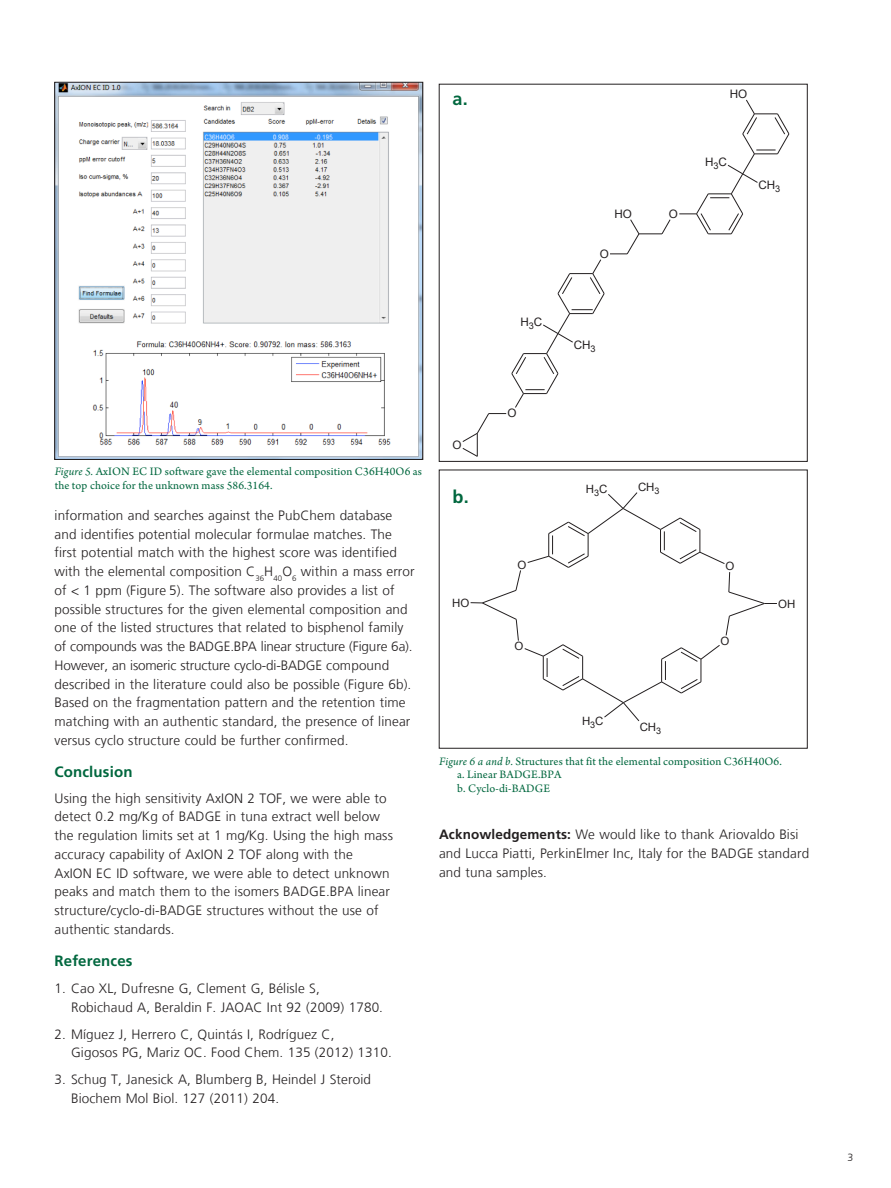
<style>
.page{position:relative;width:891px;height:1188px;background:#fff}
.page>*{position:absolute;margin:0;border:0;box-sizing:border-box;transform-origin:0 0}
.Paragraph_Head{font:700 18px "Frutiger LT Com";color:#00673e}
.Paragraph_Head-2{font:700 15px "Frutiger LT Com";letter-spacing:.01em;color:#00673e}
.Paragraph_Head-3{font:300 13.5px/18.8px "Frutiger LT Com";letter-spacing:.01em;color:#231f20}
.Photo_Captions_black{font:12px/13.5px "Arno Pro";letter-spacing:.01em;color:#00673e}
.t1{font:11.7px "Arial";letter-spacing:-.005em;color:#231f20}
.t2{font:11.4px "Arial";letter-spacing:-.005em;color:#231f20}
.t3{font:300 10.5px "Frutiger LT Com";color:#231f20}
.s1{font-style:italic}
.s2{font-weight:700}
</style>
<div class="page">
<img style="left:57px;top:84px;width:364px;height:374px">
<div style="left:55px;top:82px;width:368px;height:378px;border:1px solid #231f20"></div>
<svg style="left:471px;top:492px;width:306px;height:230px"></svg>
<svg style="left:462px;top:219px;width:209px;height:238px"></svg>
<svg style="left:679px;top:99px;width:111px;height:136px"></svg>
<p class="Paragraph_Head" style="left:453px;top:88px;width:17px">a.</p>
<p class="t1" style="left:614px;top:206px;width:19px">HO</p>
<p class="t1" style="left:669px;top:206px;width:11px">O</p>
<p class="t1" style="left:600px;top:246px;width:11px">O</p>
<p class="t1" style="left:730px;top:86px;width:19px">HO</p>
<p class="t1" style="left:705px;top:155px;width:23px">H<sub>3</sub>C</p>
<p class="t1" style="left:759px;top:178px;width:23px">CH<sub>3</sub></p>
<p class="t1" style="left:520px;top:314px;width:23px">H<sub>3</sub>C</p>
<p class="t1" style="left:574px;top:337px;width:23px">CH<sub>3</sub></p>
<p class="Photo_Captions_black" style="left:55px;top:466px;width:369px"><span class="s1">Figure 5.</span> AxION EC ID software gave the elemental composition C36H40O6 as the top choice for the unknown mass 586.3164.</p>
<p class="Paragraph_Head-3" style="left:55px;top:506px;width:362px">information and searches against the PubChem database and identifies potential molecular formulae matches. The first potential match with the highest score was identified with the elemental composition C<sub>36</sub>H<sub>40</sub>O<sub>6</sub> within a mass error of &lt; 1 ppm (Figure 5). The software also provides a list of possible structures for the given elemental composition and one of the listed structures that related to bisphenol family of compounds was the BADGE.BPA linear structure (Figure 6a).<br>However, an isomeric structure cyclo-di-BADGE compound described in the literature could also be possible (Figure 6b).<br>Based on the fragmentation pattern and the retention time matching with an authentic standard, the presence of linear versus cyclo structure could be further confirmed.</p>
<p class="Paragraph_Head-2" style="left:55px;top:763px;width:79px">Conclusion</p>
<p class="Paragraph_Head-3" style="left:55px;top:789px;width:340px">Using the high sensitivity AxION 2 TOF, we were able to detect 0.2 mg/Kg of BADGE in tuna extract well below the regulation limits set at 1 mg/Kg. Using the high mass accuracy capability of AxION 2 TOF along with the AxION EC ID software, we were able to detect unknown peaks and match them to the isomers BADGE.BPA linear structure/cyclo-di-BADGE structures without the use of authentic standards.</p>
<p class="Paragraph_Head-2" style="left:55px;top:952px;width:80px">References</p>
<p class="Paragraph_Head-3" style="left:71px;top:979px;width:314px;text-indent:-16px">1. Cao XL, Dufresne G, Clement G, Bélisle S,<br>Robichaud A, Beraldin F. JAOAC Int 92 (2009) 1780.</p>
<p class="Paragraph_Head-3" style="left:71px;top:1025px;width:322px;text-indent:-16px">2. Míguez J, Herrero C, Quintás I, Rodríguez C,<br>Gigosos PG, Mariz OC. Food Chem. 135 (2012) 1310.</p>
<p class="Paragraph_Head-3" style="left:71px;top:1070px;width:301px;text-indent:-16px">3. Schug T, Janesick A, Blumberg B, Heindel J Steroid<br>Biochem Mol Biol. 127 (2011) 204.</p>
<p class="t1" style="left:453px;top:437px;width:11px">O</p>
<p class="Paragraph_Head" style="left:453px;top:486px;width:18px">b.</p>
<p class="t2" style="left:452px;top:595px;width:19px">HO</p>
<p class="t1" style="left:507px;top:406px;width:11px">O</p>
<p class="t2" style="left:518px;top:557px;width:10px">O</p>
<p class="t2" style="left:515px;top:639px;width:10px">O</p>
<p class="t2" style="left:586px;top:482px;width:23px">H<sub>3</sub>C</p>
<p class="t2" style="left:638px;top:479px;width:23px">CH<sub>3</sub></p>
<p class="t2" style="left:582px;top:714px;width:23px">H<sub>3</sub>C</p>
<p class="t2" style="left:640px;top:719px;width:23px">CH<sub>3</sub></p>
<p class="t2" style="left:726px;top:559px;width:10px">O</p>
<p class="t2" style="left:721px;top:634px;width:10px">O</p>
<p class="t2" style="left:778px;top:596px;width:19px">OH</p>
<p class="Photo_Captions_black" style="left:439px;top:755px;width:344px"><span class="s1">Figure 6 a and b.</span> Structures that fit the elemental composition C36H40O6.</p>
<p class="Photo_Captions_black" style="left:457px;top:768px;width:106px">a. Linear BADGE.BPA</p>
<p class="Photo_Captions_black" style="left:457px;top:782px;width:94px">b. Cyclo-di-BADGE</p>
<p class="Paragraph_Head-3" style="left:439px;top:825px;width:372px"><span class="s2">Acknowledgements:</span> We would like to thank Ariovaldo Bisi and Lucca Piatti, PerkinElmer Inc, Italy for the BADGE standard and tuna samples.</p>
<p class="t3" style="left:848px;top:1151px;width:7px">3</p>
</div>
